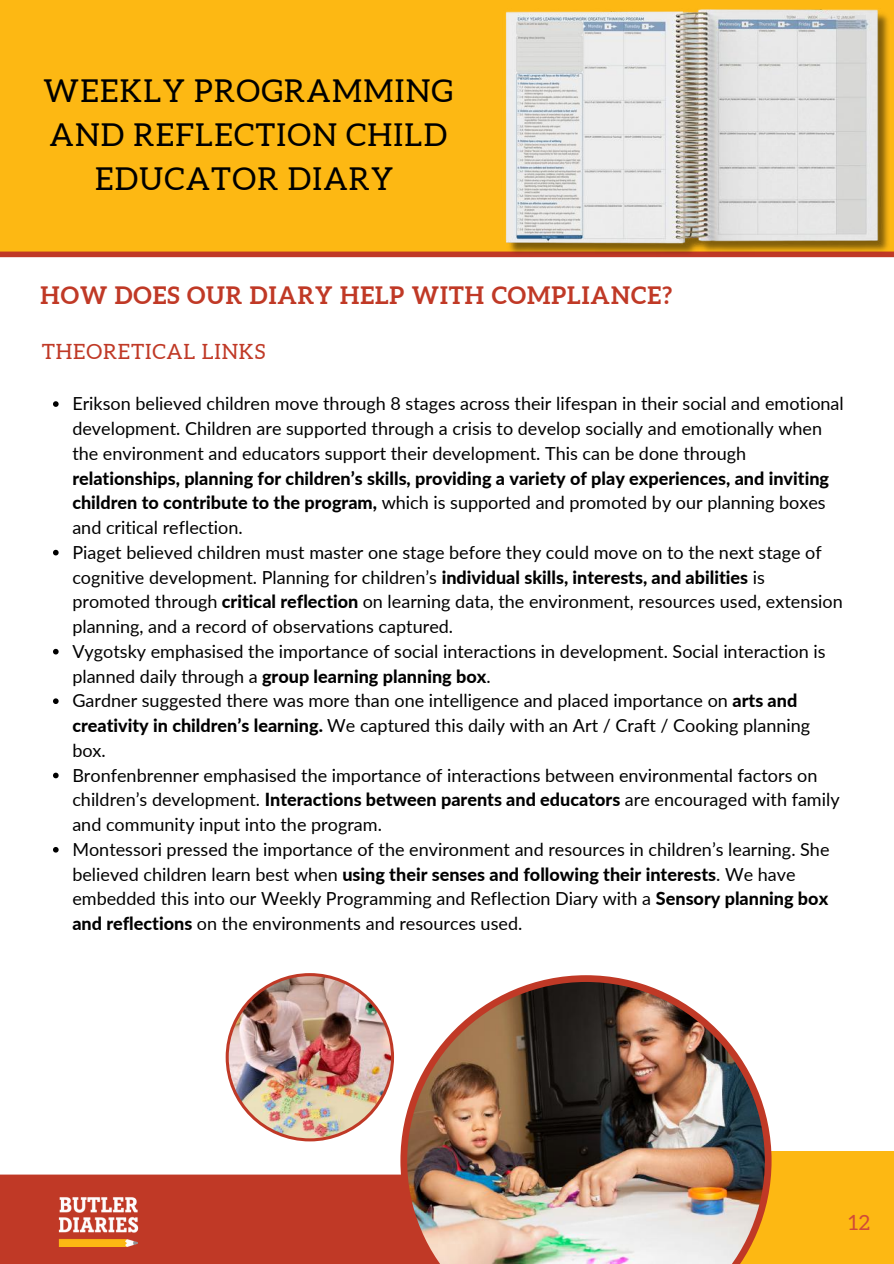
<style>
.page{position:relative;width:894px;height:1264px;background:#fff}
.page>*{position:absolute;margin:0;border:0;box-sizing:border-box;transform-origin:0 0}
.t1{font:31.5px/43.8px "Aleo";letter-spacing:.04em;color:#000;text-align:center}
.t2{font:700 24px "Aleo";letter-spacing:.04em;color:#c03926}
.t3{font:21px "Aleo";letter-spacing:.04em;color:#c03926}
.t4{font:21px "Aleo";color:#d14b38}
.t5{font:18px/24.8px "Lato";color:#000}
.s1{font-weight:800}
</style>
<div class="page">
<div style="left:0;top:1174px;width:893px;height:6px;background:#c03926"></div>
<div style="left:0;top:1180px;width:893px;height:83px;background:#c03926"></div>
<img style="left:58px;top:1197px;width:80px;height:48px">
<div style="left:689px;top:1151px;width:204px;height:112px;background:#fdb813"></div>
<svg style="left:53px;top:401px;width:6px;height:6px"></svg>
<svg style="left:53px;top:550px;width:6px;height:5px"></svg>
<svg style="left:53px;top:649px;width:6px;height:5px"></svg>
<svg style="left:53px;top:698px;width:6px;height:6px"></svg>
<svg style="left:53px;top:772px;width:6px;height:6px"></svg>
<svg style="left:53px;top:847px;width:6px;height:5px"></svg>
<img style="left:400px;top:975px;width:371px;height:288px">
<div style="left:0;top:0;width:893px;height:254px;background:#fdb813"></div>
<div style="left:0;top:251px;width:893px;height:6px;background:#c03926"></div>
<img style="left:225px;top:973px;width:169px;height:168px">
<img style="left:495px;top:9px;width:398px;height:249px">
<hr style="left:855px;top:15px;width:10px;height:4px;background:#e0e1e1">
<h1 class="t1" style="left:44px;top:69px;width:410px">WEEKLY PROGRAMMING<br>AND REFLECTION CHILD<br>EDUCATOR DIARY</h1>
<h2 class="t2" style="left:41px;top:281px;width:633px">HOW DOES OUR DIARY HELP WITH COMPLIANCE?</h2>
<p class="t3" style="left:42px;top:340px;width:225px">THEORETICAL LINKS</p>
<p class="t5" style="left:72px;top:391px;width:772px">Erikson believed children move through 8 stages across their lifespan in their social and emotional development. Children are supported through a crisis to develop socially and emotionally when the environment and educators support their development. This can be done through</p>
<p class="t5" style="left:72px;top:465px;width:771px"><span class="s1">relationships, planning for children’s skills, providing a variety of play experiences, and inviting children to contribute to the program,</span> which is supported and promoted by our planning boxes and critical reflection.<br>Piaget believed children must master one stage before they could move on to the next stage of cognitive development. Planning for children’s <span class="s1">individual skills, interests, and abilities</span> is promoted through <span class="s1">critical reflection</span> on learning data, the environment, resources used, extension planning, and a record of observations captured.<br>Vygotsky emphasised the importance of social interactions in development. Social interaction is planned daily through a <span class="s1">group learning planning box</span>.<br>Gardner suggested there was more than one intelligence and placed importance on <span class="s1">arts and creativity in children’s learning.</span> We captured this daily with an Art / Craft / Cooking planning box.<br>Bronfenbrenner emphasised the importance of interactions between environmental factors on children’s development. <span class="s1">Interactions between parents and educators</span> are encouraged with family and community input into the program.<br>Montessori pressed the importance of the environment and resources in children’s learning. She believed children learn best when <span class="s1">using their senses and following their interests</span>. We have embedded this into our Weekly Programming and Reflection Diary with a <span class="s1">Sensory planning box and reflections</span> on the environments and resources used.</p>
<p class="t4" style="left:848px;top:1210px;width:23px">12</p>
</div>
